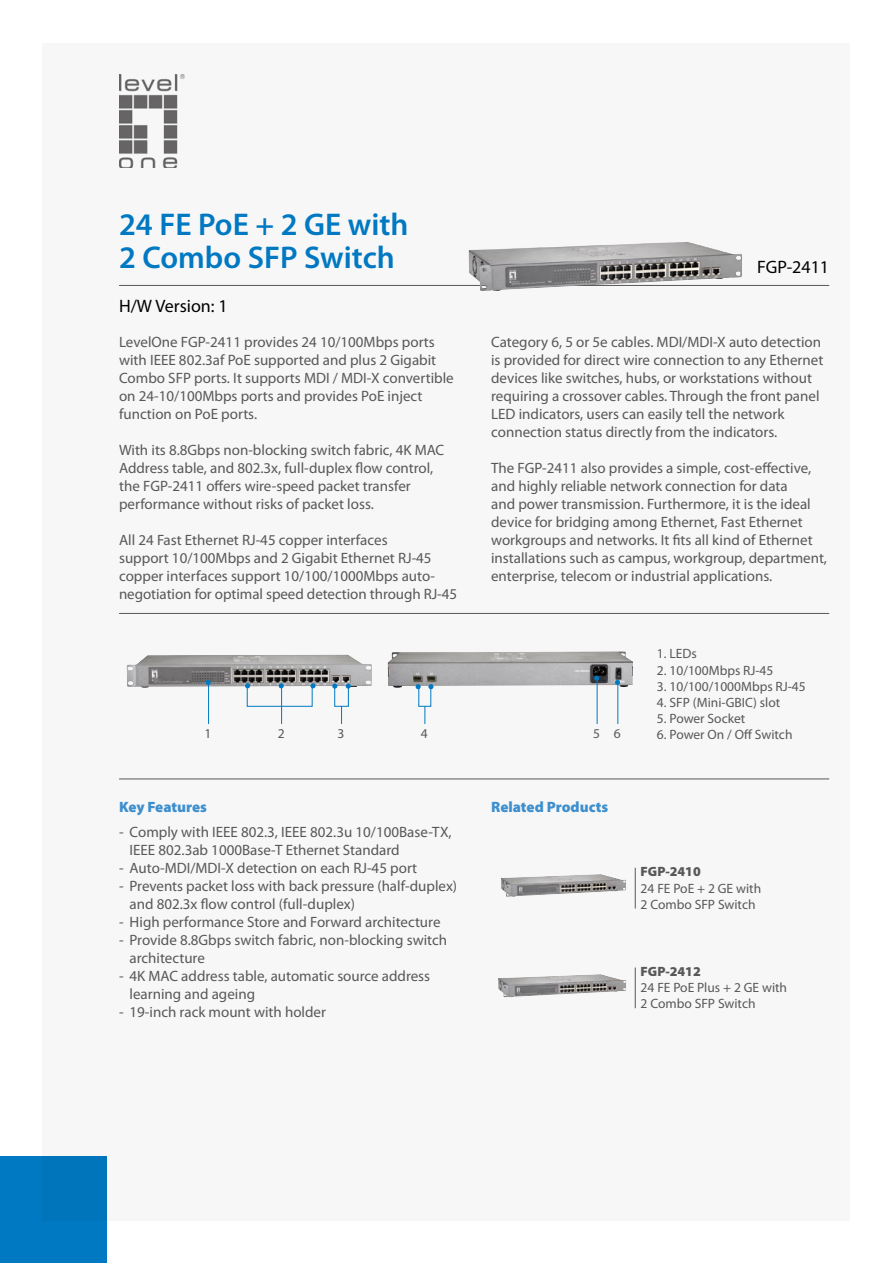
<style>
.page{position:relative;width:893px;height:1263px;background:#fff}
.page>*{position:absolute;margin:0;border:0;box-sizing:border-box;transform-origin:0 0}
.t1{font:600 31.5px/33px "Myriad Pro";color:#0079c2}
.t2{font:18px "Myriad Pro";color:#000}
.t3{font:15px/18px "Myriad Pro";color:#595757}
.t4{font:900 15px "Myriad Pro";color:#3e8fce}
.t5{font:13.5px/16.2px "Myriad Pro";color:#595757}
.t6{font:900 13.5px "Myriad Pro";color:#595757}
</style>
<div class="page">
<div style="left:43px;top:43px;width:807px;height:1177px;background:#f7f7f7"></div>
<div style="left:0;top:1157px;width:106px;height:106px;background:#0079c2"></div>
<img style="left:119px;top:74px;width:66px;height:94px">
<hr style="left:119px;top:285px;width:710px;height:1px;background:#595757">
<img style="left:126px;top:655px;width:246px;height:33px">
<img style="left:387px;top:651px;width:246px;height:37px">
<hr style="left:119px;top:613px;width:710px;height:1px;background:#595757">
<hr style="left:119px;top:778px;width:710px;height:1px;background:#595757">
<hr style="left:635px;top:868px;width:1px;height:40px;background:#595757">
<hr style="left:635px;top:967px;width:1px;height:41px;background:#595757">
<img style="left:501px;top:874px;width:125px;height:23px">
<hr style="left:208px;top:683px;width:1px;height:41px;background:#0079c2">
<svg style="left:206px;top:680px;width:5px;height:5px"></svg>
<hr style="left:597px;top:679px;width:1px;height:45px;background:#0079c2">
<hr style="left:617px;top:683px;width:1px;height:41px;background:#0079c2">
<svg style="left:615px;top:680px;width:5px;height:5px"></svg>
<svg style="left:594px;top:676px;width:5px;height:5px"></svg>
<hr style="left:281px;top:687px;width:1px;height:37px;background:#0079c2">
<svg style="left:332px;top:683px;width:19px;height:41px"></svg>
<svg style="left:245px;top:683px;width:70px;height:24px"></svg>
<svg style="left:416px;top:684px;width:17px;height:40px"></svg>
<img style="left:468px;top:242px;width:274px;height:49px">
<img style="left:498px;top:974px;width:128px;height:23px">
<h1 class="t1" style="left:119px;top:207px;width:291px">24 FE PoE + 2 GE with<br>2 Combo SFP Switch</h1>
<p class="t2" style="left:119px;top:295px;width:110px">H/W Version: 1</p>
<p class="t3" style="left:119px;top:332px;width:336px">LevelOne FGP-2411 provides 24 10/100Mbps ports with IEEE 802.3af PoE supported and plus 2 Gigabit Combo SFP ports. It supports MDI / MDI-X convertible on 24-10/100Mbps ports and provides PoE inject function on PoE ports.</p>
<p class="t3" style="left:119px;top:440px;width:327px">With its 8.8Gbps non-blocking switch fabric, 4K MAC Address table, and 802.3x, full-duplex flow control, the FGP-2411 offers wire-speed packet transfer performance without risks of packet loss.</p>
<p class="t3" style="left:119px;top:530px;width:340px">All 24 Fast Ethernet RJ-45 copper interfaces<br>support 10/100Mbps and 2 Gigabit Ethernet RJ-45 copper interfaces support 10/100/1000Mbps auto&shy;negotiation for optimal speed detection through RJ-45</p>
<p class="t2" style="left:757px;top:256px;width:74px">FGP-2411</p>
<p class="t3" style="left:491px;top:332px;width:334px">Category 6, 5 or 5e cables. MDI/MDI-X auto detection is provided for direct wire connection to any Ethernet devices like switches, hubs, or workstations without requiring a crossover cables. Through the front panel LED indicators, users can easily tell the network connection status directly from the indicators.</p>
<p class="t3" style="left:491px;top:458px;width:337px">The FGP-2411 also provides a simple, cost-effective, and highly reliable network connection for data<br>and power transmission. Furthermore, it is the ideal device for bridging among Ethernet, Fast Ethernet workgroups and networks. It fits all kind of Ethernet installations such as campus, workgroup, department, enterprise, telecom or industrial applications.</p>
<p class="t5" style="left:657px;top:645px;width:41px">1. LEDs</p>
<p class="t5" style="left:657px;top:662px;width:118px">2. 10/100Mbps RJ-45</p>
<p class="t5" style="left:657px;top:678px;width:150px">3. 10/100/1000Mbps RJ-45</p>
<p class="t5" style="left:657px;top:694px;width:125px">4. SFP (Mini-GBIC) slot</p>
<p class="t5" style="left:657px;top:710px;width:90px">5. Power Socket</p>
<p class="t5" style="left:205px;top:726px;width:8px">1</p>
<p class="t5" style="left:278px;top:726px;width:8px">2</p>
<p class="t5" style="left:338px;top:726px;width:8px">3</p>
<p class="t5" style="left:421px;top:726px;width:8px">4</p>
<p class="t5" style="left:593px;top:726px;width:29px">5 6</p>
<p class="t5" style="left:657px;top:726px;width:137px">6. Power On / Off Switch</p>
<p class="t4" style="left:119px;top:797px;width:89px">Key Features</p>
<p class="t3" style="left:130px;top:822px;width:324px;text-indent:-10px">- Comply with IEEE 802.3, IEEE 802.3u 10/100Base-TX,<br>IEEE 802.3ab 1000Base-T Ethernet Standard</p>
<p class="t3" style="left:119px;top:858px;width:300px">- Auto-MDI/MDI-X detection on each RJ-45 port</p>
<p class="t3" style="left:130px;top:876px;width:329px;text-indent:-10px">- Prevents packet loss with back pressure (half-duplex) and 802.3x flow control (full-duplex)</p>
<p class="t3" style="left:119px;top:912px;width:323px">- High performance Store and Forward architecture</p>
<p class="t3" style="left:130px;top:930px;width:319px;text-indent:-10px">- Provide 8.8Gbps switch fabric, non-blocking switch architecture</p>
<p class="t3" style="left:130px;top:966px;width:302px;text-indent:-10px">- 4K MAC address table, automatic source address learning and ageing</p>
<p class="t3" style="left:119px;top:1002px;width:208px">- 19-inch rack mount with holder</p>
<p class="t4" style="left:491px;top:797px;width:119px">Related Products</p>
<p class="t6" style="left:641px;top:863px;width:62px">FGP-2410</p>
<p class="t5" style="left:641px;top:880px;width:122px">24 FE PoE + 2 GE with<br>2 Combo SFP Switch</p>
<p class="t6" style="left:641px;top:962px;width:62px">FGP-2412</p>
<p class="t5" style="left:641px;top:979px;width:148px">24 FE PoE Plus + 2 GE with<br>2 Combo SFP Switch</p>
</div>
